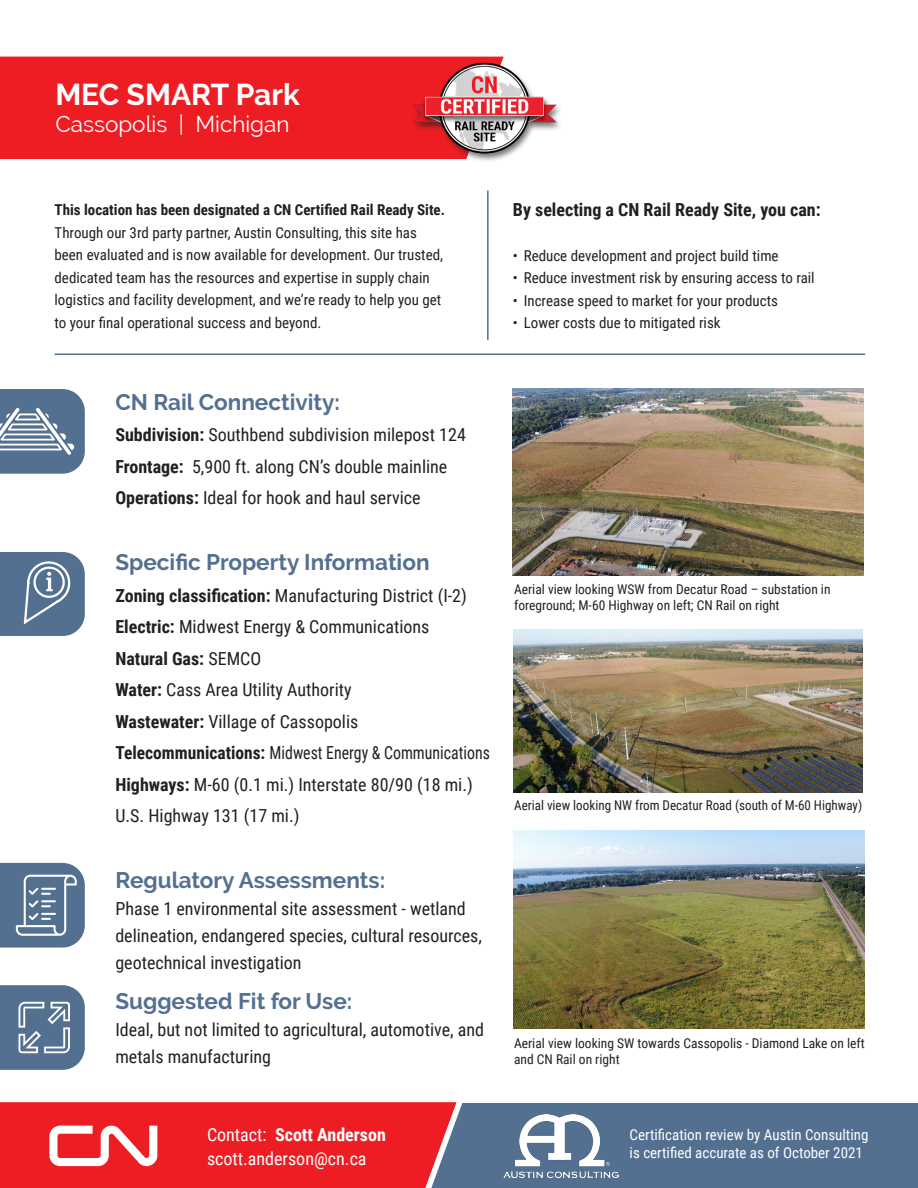
<style>
.page{position:relative;width:918px;height:1188px;background:#fff}
.page>*{position:absolute;margin:0;border:0;box-sizing:border-box;transform-origin:0 0}
.t1{font:700 30px "Raleway";color:#fff}
.t2{font:700 22.5px "Raleway";color:#547091}
.t3{font:22.5px "Raleway";color:#fff}
.t4{font:18px/27px "Roboto Condensed";color:#231f20}
.t5{font:18px/31.5px "Roboto Condensed";color:#231f20;scale:.88 1}
.t6{font:700 18px "Roboto Condensed";color:#231f20}
.t7{font:700 18px "Roboto Condensed";color:#fff}
.t8{font:18px "Roboto Condensed";color:#fff}
.t9{font:15px/22.5px "Roboto Condensed";color:#231f20}
.t10{font:15px "Roboto Condensed";color:#fff}
.t11{font:13.5px/16.2px "Roboto Condensed";color:#231f20}
.s1{font-weight:700}
.s2{font-weight:400}
</style>
<div class="page">
<div style="left:0;top:1103px;width:918px;height:85px;background:#547091"></div>
<svg style="left:0;top:1102px;width:461px;height:86px;background:#ea2e34"></svg>
<img style="left:504px;top:1114px;width:114px;height:63px">
<img style="left:513px;top:830px;width:351px;height:199px">
<img style="left:513px;top:630px;width:350px;height:163px">
<img style="left:513px;top:389px;width:351px;height:187px">
<svg style="left:0;top:389px;width:85px;height:85px;background:#738aa5"></svg>
<svg style="left:0;top:863px;width:85px;height:85px;background:#6c84a0"></svg>
<svg style="left:0;top:552px;width:85px;height:84px;background:#68819e"></svg>
<svg style="left:0;top:985px;width:85px;height:85px;background:#6b839f"></svg>
<hr style="left:55px;top:353px;width:810px;height:2px;background:#547091">
<hr style="left:487px;top:190px;width:2px;height:150px;background:#547091">
<div style="left:0;top:57px;width:396px;height:102px;background:#ee1d23"></div>
<img style="left:396px;top:56px;width:163px;height:105px">
<p class="t1" style="left:55px;top:77px;width:246px">MEC SMART Park</p>
<p class="t3" style="left:55px;top:111px;width:236px">Cassopolis | Michigan</p>
<p class="t9" style="left:55px;top:198px;width:392px"><span class="s1">This location has been designated a CN Certified Rail Ready Site.<br></span>Through our 3rd party partner, Austin Consulting, this site has been evaluated and is now available for development. Our trusted, dedicated team has the resources and expertise in supply chain logistics and facility development, and we’re ready to help you get to your final operational success and beyond.</p>
<p class="t6" style="left:513px;top:197px;width:309px">By selecting a CN Rail Ready Site, you can:</p>
<p class="t9" style="left:513px;top:244px;width:267px">• Reduce development and project build time</p>
<p class="t9" style="left:513px;top:266px;width:303px">• Reduce investment risk by ensuring access to rail</p>
<p class="t9" style="left:513px;top:289px;width:267px">• Increase speed to market for your products</p>
<p class="t9" style="left:513px;top:311px;width:209px">• Lower costs due to mitigated risk</p>
<p class="t2" style="left:115px;top:389px;width:226px">CN Rail Connectivity:</p>
<p class="t4" style="left:115px;top:421px;width:352px"><span class="s1">Subdivision:</span> Southbend subdivision milepost 124</p>
<p class="t4" style="left:115px;top:452px;width:334px"><span class="s1">Frontage:</span> 5,900 ft. along CN’s double mainline</p>
<p class="t4" style="left:115px;top:484px;width:307px"><span class="s1">Operations:</span> Ideal for hook and haul service</p>
<p class="t2" style="left:115px;top:549px;width:316px">Specific Property Information</p>
<p class="t4" style="left:115px;top:581px;width:353px"><span class="s1">Zoning classification:</span> Manufacturing District (I-2)</p>
<p class="t4" style="left:115px;top:612px;width:316px"><span class="s1">Electric:</span> Midwest Energy &amp; Communications</p>
<p class="t6" style="left:115px;top:646px;width:147px">Natural Gas: <span class="s2">SEMCO</span></p>
<p class="t4" style="left:115px;top:675px;width:238px"><span class="s1">Water:</span> Cass Area Utility Authority</p>
<p class="t4" style="left:115px;top:707px;width:245px"><span class="s1">Wastewater:</span> Village of Cassopolis</p>
<p class="t5" style="left:115px;top:736px;width:427px"><span class="s1">Telecommunications:</span> Midwest Energy &amp; Communications<br><span class="s1">Highways:</span> M-60 (0.1 mi.) Interstate 80/90 (18 mi.)<br>U.S. Highway 131 (17 mi.)</p>
<p class="t2" style="left:115px;top:867px;width:271px">Regulatory Assessments:</p>
<p class="t4" style="left:115px;top:894px;width:368px">Phase 1 environmental site assessment - wetland delineation, endangered species, cultural resources,</p>
<p class="t4" style="left:115px;top:948px;width:188px">geotechnical investigation</p>
<p class="t2" style="left:115px;top:989px;width:239px">Suggested Fit for Use:</p>
<p class="t4" style="left:115px;top:1016px;width:370px">Ideal, but not limited to agricultural, automotive, and metals manufacturing</p>
<p class="t7" style="left:207px;top:1122px;width:180px"><span class="s2">Contact:</span> Scott Anderson</p>
<p class="t8" style="left:207px;top:1146px;width:161px">scott.anderson@cn.ca</p>
<p class="t11" style="left:514px;top:580px;width:318px">Aerial view looking WSW from Decatur Road – substation in foreground; M-60 Highway on left; CN Rail on right</p>
<p class="t11" style="left:514px;top:797px;width:350px">Aerial view looking NW from Decatur Road (south of M-60 Highway)</p>
<p class="t11" style="left:514px;top:1034px;width:352px">Aerial view looking SW towards Cassopolis - Diamond Lake on left and CN Rail on right</p>
<p class="t10" style="left:630px;top:1125px;width:240px">Certification review by Austin Consulting</p>
<p class="t10" style="left:630px;top:1143px;width:235px">is certified accurate as of October 2021</p>
</div>
